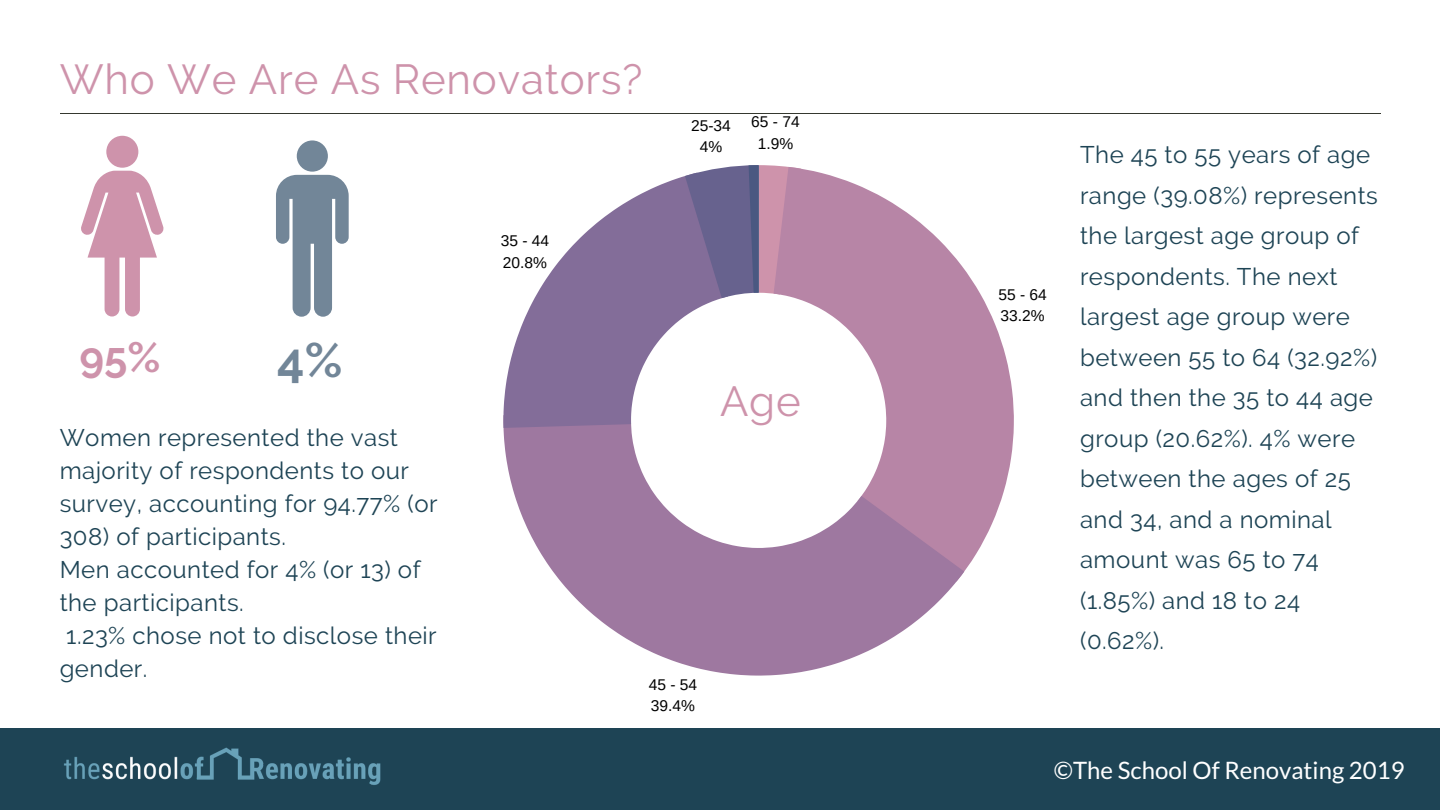
<style>
.page{position:relative;width:1440px;height:810px;background:#fff}
.page>*{position:absolute;margin:0;border:0;box-sizing:border-box;transform-origin:0 0}
.t1{font:700 48px "Raleway";color:#728698}
.t2{font:42px "Raleway";letter-spacing:.02em;color:#ce93ab}
.t3{font:700 42px "Raleway";color:#ce93ab}
.t4{font:24px/40.5px "Raleway";letter-spacing:.02em;color:#1e4455}
.t5{font:24px "Lato";color:#fff}
.t6{font:15.6px/21.4px "Arimo";color:#000}
</style>
<div class="page">
<hr style="left:60px;top:113px;width:1320px;height:1px;background:#35382f">
<div style="left:0;top:728px;width:1440px;height:82px;background:#1e4455"></div>
<img style="left:64px;top:747px;width:317px;height:38px">
<div style="left:106px;top:136px;width:32px;height:32px;background:#ce93ab;border-radius:50%"></div>
<svg style="left:81px;top:171px;width:83px;height:146px"></svg>
<div style="left:297px;top:140px;width:31px;height:32px;background:#728698;border-radius:50%"></div>
<svg style="left:276px;top:175px;width:73px;height:142px"></svg>
<svg style="left:795px;top:168px;width:219px;height:404px;fill:#b785a6"></svg>
<svg style="left:503px;top:415px;width:461px;height:261px;fill:#9e78a0"></svg>
<svg style="left:503px;top:176px;width:225px;height:252px;fill:#836d99"></svg>
<svg style="left:685px;top:165px;width:116px;height:133px;background:#8f779c"></svg>
<h2 class="t2" style="left:60px;top:54px;width:584px">Who We Are As Renovators?</h2>
<p class="t6" style="left:691px;top:115px;width:41px;text-align:center">25-34<br>4%</p>
<p class="t6" style="left:751px;top:111px;width:50px;text-align:center">65 - 74<br>1.9%</p>
<h2 class="t3" style="left:79px;top:332px;width:83px">95%</h2>
<h1 class="t1" style="left:277px;top:332px;width:67px">4%</h1>
<p class="t4" style="left:60px;top:421px;width:379px;line-height:33px">Women represented the vast majority of respondents to our survey, accounting for 94.77% (or<br>308) of participants.<br>Men accounted for 4% (or 13) of the participants.<br>1.23% chose not to disclose their gender.</p>
<p class="t6" style="left:501px;top:230px;width:50px">35 - 44<br>20.8%</p>
<h2 class="t2" style="left:720px;top:376px;width:82px">Age</h2>
<p class="t6" style="left:649px;top:673px;width:50px">45 - 54<br>39.4%</p>
<p class="t6" style="left:998px;top:284px;width:50px">55 - 64<br>33.2%</p>
<p class="t4" style="left:1080px;top:134px;width:299px">The 45 to 55 years of age range (39.08%) represents the largest age group of respondents. The next largest age group were between 55 to 64 (32.92%) and then the 35 to 44 age group (20.62%). 4% were between the ages of 25 and 34, and a nominal amount was 65 to 74 (1.85%) and 18 to 24 (0.62%).</p>
<p class="t5" style="left:1054px;top:755px;width:352px">©The School Of Renovating 2019</p>
</div>
